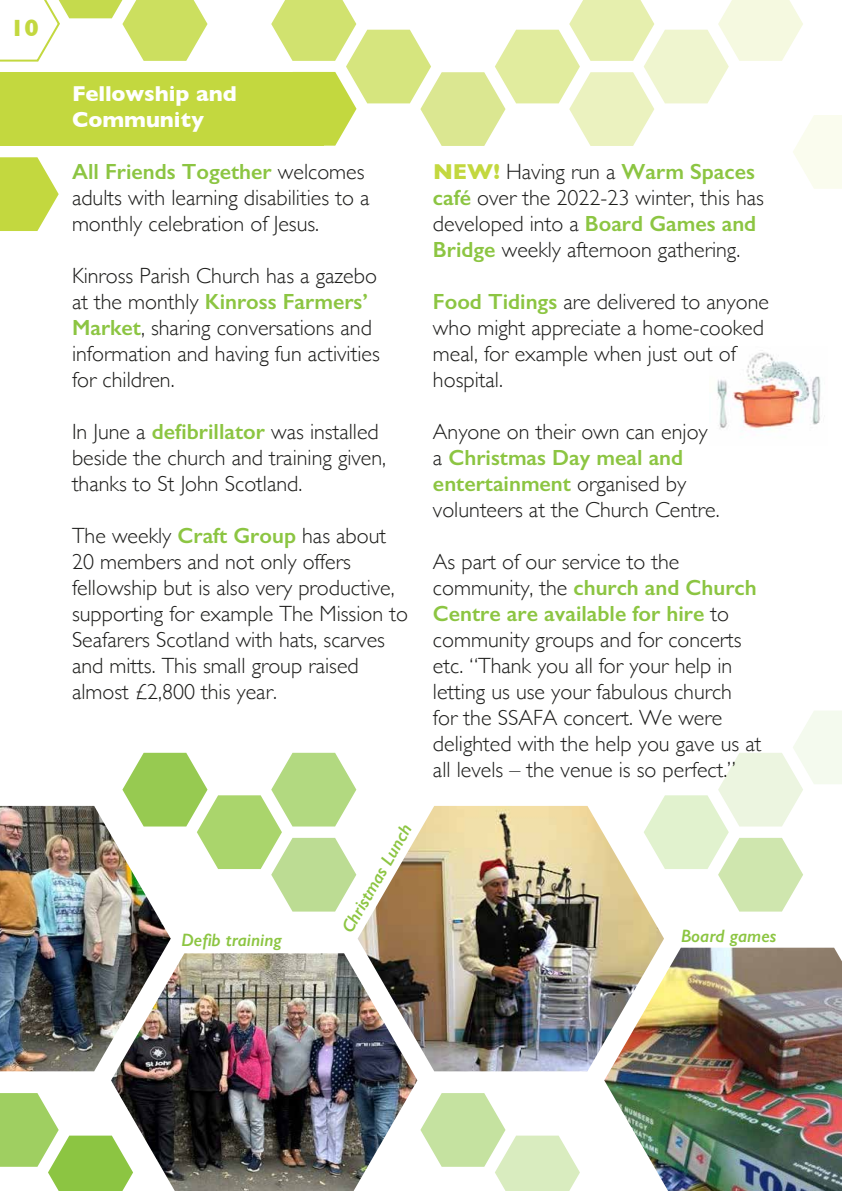
<style>
.page{position:relative;width:842px;height:1191px;background:#fff}
.page>*{position:absolute;margin:0;border:0;box-sizing:border-box;transform-origin:0 0}
.t1{font:700 24px "Gill Sans";color:#c3d83f}
.t2{font:300 22px/26px "Gill Sans";color:#1d1d1b}
.t3{font:700 22px/26px "Gill Sans";color:#fff}
.t4{font:italic 600 18px "Gill Sans";color:#8cc542}
.s1{font-weight:600;color:#8cc542}
.s2{font-weight:700;color:#c3d83f}
</style>
<div class="page">
<img style="left:717px;top:352px;width:104px;height:80px">
<img style="left:0;top:806px;width:171px;height:265px">
<img style="left:358px;top:806px;width:306px;height:265px">
<img style="left:111px;top:953px;width:306px;height:238px">
<img style="left:604px;top:947px;width:238px;height:244px">
<svg style="left:420px;top:1093px;width:160px;height:98px"></svg>
<svg style="left:0;top:157px;width:59px;height:74px"></svg>
<svg style="left:122px;top:753px;width:234px;height:158px"></svg>
<svg style="left:0;top:1093px;width:133px;height:98px"></svg>
<div style="left:0;top:72px;width:323px;height:74px;background:#c3d83f"></div>
<svg style="left:0;top:0;width:208px;height:62px"></svg>
<svg style="left:271px;top:0;width:571px;height:189px"></svg>
<svg style="left:644px;top:711px;width:198px;height:200px"></svg>
<p class="t1" style="left:10px;top:9px;width:30px">10</p>
<p class="t3" style="left:72px;top:80px;width:166px">Fellowship and<br>Community</p>
<p class="t2" style="left:72px;top:158px;width:299px"><span class="s1">All Friends Together</span> welcomes adults with learning disabilities to a monthly celebration of Jesus.</p>
<p class="t2" style="left:72px;top:262px;width:309px">Kinross Parish Church has a gazebo at the monthly <span class="s1">Kinross Farmers’<br>Market</span>, sharing conversations and information and having fun activities for children.</p>
<p class="t2" style="left:72px;top:418px;width:316px">In June a <span class="s1">defibrillator</span> was installed beside the church and training given, thanks to St John Scotland.</p>
<p class="t2" style="left:72px;top:522px;width:337px">The weekly <span class="s1">Craft Group</span> has about 20 members and not only offers fellowship but is also very productive, supporting for example The Mission to Seafarers Scotland with hats, scarves and mitts. This small group raised almost £2,800 this year.</p>
<p class="t4" style="left:181px;top:929px;width:102px">Defib training</p>
<p class="t4" style="left:337px;top:926px;width:124px;rotate:-60deg">Christmas Lunch</p>
<p class="t2" style="left:433px;top:158px;width:333px"><span class="s2">NEW!</span> Having run a <span class="s1">Warm Spaces café</span> over the 2022-23 winter, this has developed into a <span class="s1">Board Games and Bridge</span> weekly afternoon gathering.</p>
<p class="t2" style="left:433px;top:288px;width:338px"><span class="s1">Food Tidings</span> are delivered to anyone who might appreciate a home-cooked meal, for example when just out of hospital.</p>
<p class="t2" style="left:433px;top:418px;width:288px">Anyone on their own can enjoy a <span class="s1">Christmas Day meal and entertainment</span> organised by volunteers at the Church Centre.</p>
<p class="t2" style="left:433px;top:548px;width:330px">As part of our service to the community, the <span class="s1">church and Church Centre are available for hire</span> to community groups and for concerts etc. “Thank you all for your help in letting us use your fabulous church for the SSAFA concert. We were delighted with the help you gave us at all levels – the venue is so perfect.”</p>
<p class="t4" style="left:681px;top:924px;width:97px">Board games</p>
</div>
